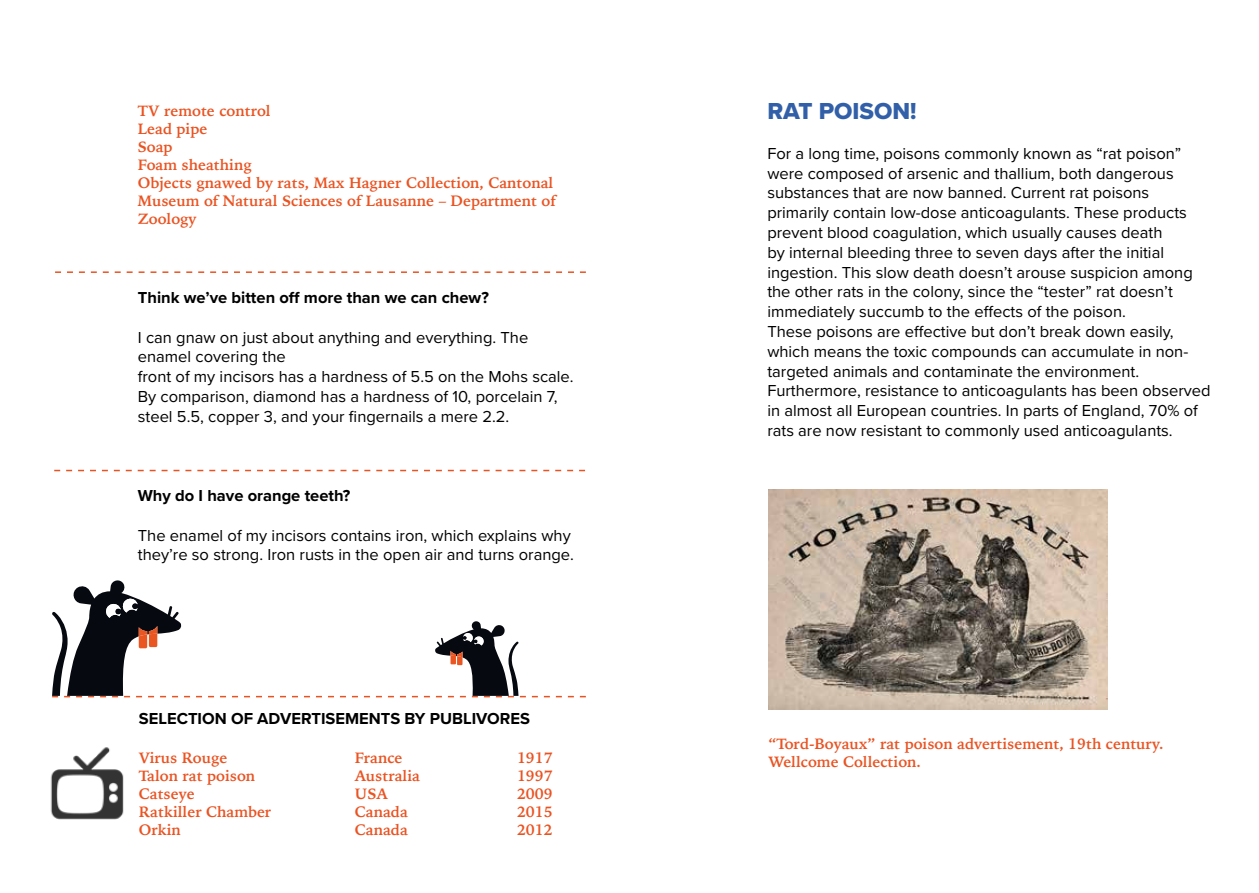
<style>
.page{position:relative;width:1259px;height:893px;background:#fff}
.page>*{position:absolute;margin:0;border:0;box-sizing:border-box;transform-origin:0 0}
.t1{font:24px "Proxima Nova Extrabld";color:#3260a8}
.t2{font:16.5px/19.8px "Proxima Nova";color:#000}
.t3{font:700 16.5px "Proxima Nova";color:#000}
.t4{font:700 15px/18px "Iowan Old Style";color:#ea5321}
</style>
<div class="page">
<img style="left:50px;top:747px;width:74px;height:73px">
<img style="left:768px;top:489px;width:339px;height:221px">
<svg style="left:55px;top:271px;width:531px;height:2px"></svg>
<svg style="left:54px;top:470px;width:531px;height:1px"></svg>
<svg style="left:52px;top:580px;width:534px;height:117px"></svg>
<p class="t4" style="left:138px;top:101px;width:419px">TV remote control<br>Lead pipe<br>Soap<br>Foam sheathing<br>Objects gnawed by rats, Max Hagner Collection, Cantonal<br>Museum of Natural Sciences of Lausanne – Department of<br>Zoology</p>
<p class="t3" style="left:138px;top:285px;width:352px">Think we’ve bitten off more than we can chew?</p>
<p class="t2" style="left:138px;top:326px;width:437px">I can gnaw on just about anything and everything. The enamel covering the<br>front of my incisors has a hardness of 5.5 on the Mohs scale.<br>By comparison, diamond has a hardness of 10, porcelain 7, steel 5.5, copper 3, and your fingernails a mere 2.2.</p>
<p class="t3" style="left:138px;top:483px;width:214px">Why do I have orange teeth?</p>
<p class="t2" style="left:138px;top:524px;width:437px">The enamel of my incisors contains iron, which explains why they’re so strong. Iron rusts in the open air and turns orange.</p>
<p class="t3" style="left:139px;top:706px;width:392px">SELECTION OF ADVERTISEMENTS BY PUBLIVORES</p>
<p class="t4" style="left:139px;top:748px;width:90px">Virus Rouge</p>
<p class="t4" style="left:355px;top:748px;width:49px">France</p>
<p class="t4" style="left:517px;top:748px;width:37px">1917</p>
<p class="t4" style="left:139px;top:766px;width:118px">Talon rat poison</p>
<p class="t4" style="left:355px;top:766px;width:67px">Australia</p>
<p class="t4" style="left:517px;top:766px;width:37px">1997</p>
<p class="t4" style="left:139px;top:784px;width:57px">Catseye</p>
<p class="t4" style="left:355px;top:784px;width:35px">USA</p>
<p class="t4" style="left:517px;top:784px;width:37px">2009</p>
<p class="t4" style="left:139px;top:802px;width:134px">Ratkiller Chamber</p>
<p class="t4" style="left:355px;top:802px;width:54px">Canada</p>
<p class="t4" style="left:517px;top:802px;width:37px">2015</p>
<p class="t4" style="left:139px;top:820px;width:44px">Orkin</p>
<p class="t4" style="left:355px;top:820px;width:54px">Canada</p>
<p class="t4" style="left:517px;top:820px;width:37px">2012</p>
<h1 class="t1" style="left:767px;top:93px;width:151px">RAT POISON!</h1>
<p class="t2" style="left:767px;top:143px;width:445px">For a long time, poisons commonly known as “rat poison” were composed of arsenic and thallium, both dangerous substances that are now banned. Current rat poisons primarily contain low-dose anticoagulants. These products prevent blood coagulation, which usually causes death<br>by internal bleeding three to seven days after the initial ingestion. This slow death doesn’t arouse suspicion among the other rats in the colony, since the “tester” rat doesn’t immediately succumb to the effects of the poison.<br>These poisons are effective but don’t break down easily, which means the toxic compounds can accumulate in non&shy;targeted animals and contaminate the environment.<br>Furthermore, resistance to anticoagulants has been observed in almost all European countries. In parts of England, 70% of rats are now resistant to commonly used anticoagulants.</p>
<p class="t4" style="left:768px;top:734px;width:396px">“Tord-Boyaux” rat poison advertisement, 19th century.<br>Wellcome Collection.</p>
</div>
